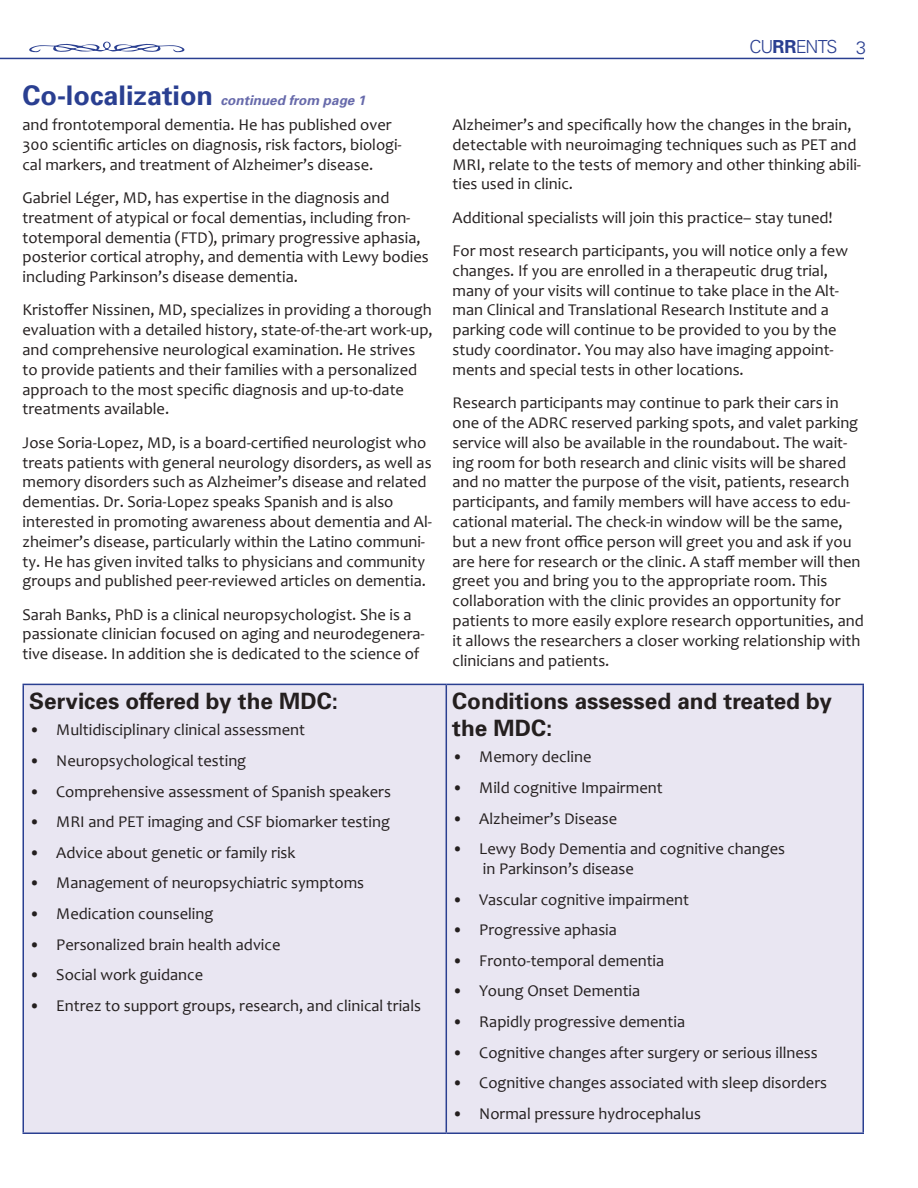
<style>
.page{position:relative;width:918px;height:1188px;background:#fff}
.page>*{position:absolute;margin:0;border:0;box-sizing:border-box;transform-origin:0 0}
.t1{font:700 22.5px/27px "Univers";color:#241f1f}
.t2{font:300 18px "Univers";letter-spacing:-.05em;color:#2a3f91}
.t3{font:16.5px/19.8px "Candara";color:#241f1f}
.t4{font:italic 700 13.5px "Univers";color:#676aab}
.s1{font-style:normal;font-size:27px;color:#2a3f91}
.s2{font-weight:700}
</style>
<div class="page">
<hr style="left:0;top:58px;width:864px;height:1px;background:#2a3f91">
<svg style="left:29px;top:42px;width:155px;height:10px"></svg>
<div style="left:24px;top:685px;width:838px;height:447px;background:#e9e6f2"></div>
<hr style="left:22px;top:684px;width:424px;height:1px;background:#2a3f91">
<hr style="left:22px;top:685px;width:2px;height:447px;background:#2a3f91">
<hr style="left:446px;top:684px;width:418px;height:1px;background:#2a3f91">
<hr style="left:446px;top:685px;width:1px;height:447px;background:#2a3f91">
<hr style="left:862px;top:685px;width:2px;height:447px;background:#2a3f91">
<hr style="left:22px;top:1132px;width:424px;height:2px;background:#2a3f91">
<hr style="left:446px;top:1132px;width:418px;height:2px;background:#2a3f91">
<p class="t4" style="left:22px;top:91px;width:344px"><span class="s1">Co-localization</span> continued from page 1</p>
<p class="t3" style="left:22px;top:115px;width:381px">and frontotemporal dementia. He has published over<br>300 scientific articles on diagnosis, risk factors, biologi&shy;cal markers, and treatment of Alzheimer’s disease.</p>
<p class="t3" style="left:22px;top:187px;width:408px">Gabriel Léger, MD, has expertise in the diagnosis and treatment of atypical or focal dementias, including fron&shy;totemporal dementia (FTD), primary progressive aphasia, posterior cortical atrophy, and dementia with Lewy bodies including Parkinson’s disease dementia.</p>
<p class="t3" style="left:22px;top:300px;width:412px">Kristoffer Nissinen, MD, specializes in providing a thorough evaluation with a detailed history, state-of-the-art work-up, and comprehensive neurological examination. He strives to provide patients and their families with a personalized approach to the most specific diagnosis and up-to-date treatments available.</p>
<p class="t3" style="left:22px;top:432px;width:411px">Jose Soria-Lopez, MD, is a board-certified neurologist who treats patients with general neurology disorders, as well as memory disorders such as Alzheimer’s disease and related dementias. Dr. Soria-Lopez speaks Spanish and is also interested in promoting awareness about dementia and Al&shy;zheimer’s disease, particularly within the Latino communi&shy;ty. He has given invited talks to physicians and community groups and published peer-reviewed articles on dementia.</p>
<p class="t3" style="left:22px;top:604px;width:404px">Sarah Banks, PhD is a clinical neuropsychologist. She is a passionate clinician focused on aging and neurodegenera&shy;tive disease. In addition she is dedicated to the science of</p>
<h1 class="t1" style="left:29px;top:687px;width:310px">Services offered by the MDC:</h1>
<p class="t3" style="left:29px;top:720px;width:277px">• Multidisciplinary clinical assessment</p>
<p class="t3" style="left:29px;top:751px;width:218px">• Neuropsychological testing</p>
<p class="t3" style="left:29px;top:781px;width:363px">• Comprehensive assessment of Spanish speakers</p>
<p class="t3" style="left:29px;top:812px;width:362px">• MRI and PET imaging and CSF biomarker testing</p>
<p class="t3" style="left:29px;top:842px;width:268px">• Advice about genetic or family risk</p>
<p class="t3" style="left:29px;top:873px;width:336px">• Management of neuropsychiatric symptoms</p>
<p class="t3" style="left:29px;top:904px;width:186px">• Medication counseling</p>
<p class="t3" style="left:29px;top:934px;width:253px">• Personalized brain health advice</p>
<p class="t3" style="left:29px;top:965px;width:175px">• Social work guidance</p>
<p class="t3" style="left:29px;top:995px;width:393px">• Entrez to support groups, research, and clinical trials</p>
<p class="t2" style="left:749px;top:36px;width:118px">CU<span class="s2">RR</span>ENTS 3</p>
<p class="t3" style="left:453px;top:115px;width:410px">Alzheimer’s and specifically how the changes in the brain, detectable with neuroimaging techniques such as PET and MRI, relate to the tests of memory and other thinking abili&shy;ties used in clinic.</p>
<p class="t3" style="left:453px;top:201px;width:397px;line-height:33.3px">Additional specialists will join this practice– stay tuned!<br>For most research participants, you will notice only a few</p>
<p class="t3" style="left:453px;top:260px;width:388px">changes. If you are enrolled in a therapeutic drug trial, many of your visits will continue to take place in the Alt&shy;man Clinical and Translational Research Institute and a parking code will continue to be provided to you by the study coordinator. You may also have imaging appoint&shy;ments and special tests in other locations.</p>
<p class="t3" style="left:453px;top:393px;width:413px">Research participants may continue to park their cars in one of the ADRC reserved parking spots, and valet parking service will also be available in the roundabout. The wait&shy;ing room for both research and clinic visits will be shared and no matter the purpose of the visit, patients, research participants, and family members will have access to edu&shy;cational material. The check-in window will be the same, but a new front office person will greet you and ask if you are here for research or the clinic. A staff member will then greet you and bring you to the appropriate room. This collaboration with the clinic provides an opportunity for patients to more easily explore research opportunities, and it allows the researchers a closer working relationship with clinicians and patients.</p>
<h1 class="t1" style="left:452px;top:687px;width:381px">Conditions assessed and treated by the MDC:</h1>
<p class="t3" style="left:452px;top:747px;width:141px">• Memory decline</p>
<p class="t3" style="left:452px;top:778px;width:212px">• Mild cognitive Impairment</p>
<p class="t3" style="left:452px;top:808px;width:167px">• Alzheimer’s Disease</p>
<p class="t3" style="left:483px;top:839px;width:304px;text-indent:-31px">• Lewy Body Dementia and cognitive changes in Parkinson’s disease</p>
<p class="t3" style="left:452px;top:889px;width:238px">• Vascular cognitive impairment</p>
<p class="t3" style="left:452px;top:920px;width:166px">• Progressive aphasia</p>
<p class="t3" style="left:452px;top:950px;width:214px">• Fronto-temporal dementia</p>
<p class="t3" style="left:452px;top:981px;width:189px">• Young Onset Dementia</p>
<p class="t3" style="left:452px;top:1012px;width:234px">• Rapidly progressive dementia</p>
<p class="t3" style="left:452px;top:1042px;width:367px">• Cognitive changes after surgery or serious illness</p>
<p class="t3" style="left:452px;top:1073px;width:376px">• Cognitive changes associated with sleep disorders</p>
<p class="t3" style="left:452px;top:1103px;width:250px">• Normal pressure hydrocephalus</p>
</div>
